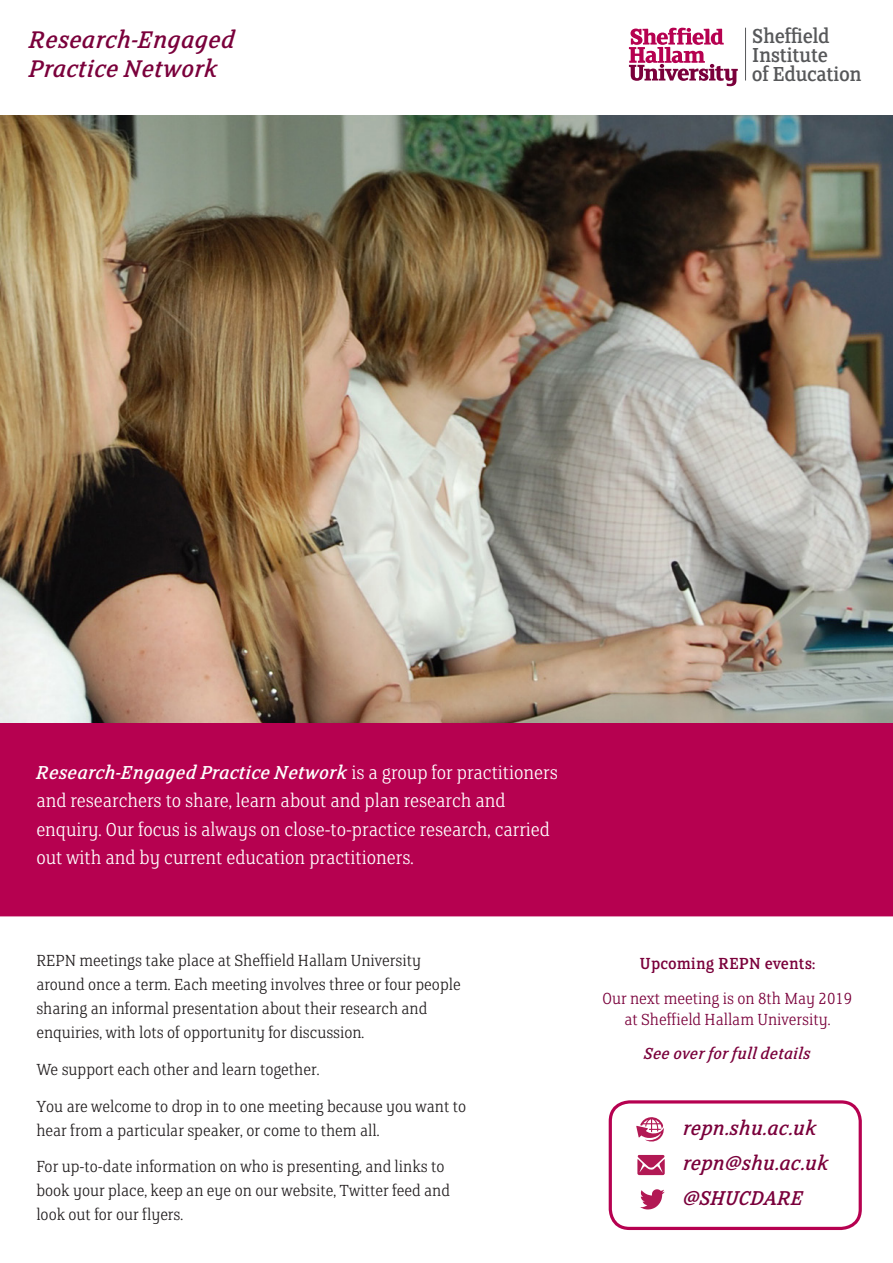
<style>
.page{position:relative;width:893px;height:1263px;background:#fff}
.page>*{position:absolute;margin:0;border:0;box-sizing:border-box;transform-origin:0 0}
.t1{font:italic 27px/28.5px "FS Clerkenwell";color:#7a003b}
.t2{font:22.8px/18.6px "FS Clerkenwell";letter-spacing:-.025em;color:#57585a}
.t3{font:italic 22.5px "FS Clerkenwell";color:#7a003b}
.t4{font:300 21px/28.5px "FS Clerkenwell";color:#fff}
.t5{font:300 18px/24px "FS Clerkenwell";color:#231f20}
.t6{font:300 18px/21.6px "FS Clerkenwell";color:#7a003b;text-align:center}
.t7{font:italic 18px "FS Clerkenwell";color:#7a003b}
.t8{font:18px "FS Clerkenwell";color:#7a003b}
.s1{font-weight:400;font-style:italic}
</style>
<div class="page">
<div style="left:0;top:723px;width:893px;height:193px;background:#b60150"></div>
<svg style="left:629px;top:28px;width:109px;height:58px"></svg>
<hr style="left:745px;top:28px;width:1px;height:53px;background:#57585a">
<img style="left:0;top:115px;width:893px;height:608px">
<div style="left:609px;top:1100px;width:253px;height:130px;border:3px solid #b60150;border-radius:19px"></div>
<svg style="left:636px;top:1117px;width:28px;height:24px"></svg>
<svg style="left:637px;top:1155px;width:28px;height:20px"></svg>
<svg style="left:640px;top:1189px;width:25px;height:20px"></svg>
<p class="t1" style="left:29px;top:27px;width:208px">Research-Engaged<br>Practice Network</p>
<p class="t2" style="left:752px;top:28px;width:111px">Sheffield<br>Institute<br>of Education</p>
<p class="t4" style="left:36px;top:759px;width:523px"><span class="s1">Research-Engaged Practice Network</span> is a group for practitioners and researchers to share, learn about and plan research and enquiry. Our focus is always on close-to-practice research, carried out with and by current education practitioners.</p>
<p class="t5" style="left:36px;top:949px;width:426px">REPN meetings take place at Sheffield Hallam University around once a term. Each meeting involves three or four people sharing an informal presentation about their research and enquiries, with lots of opportunity for discussion.</p>
<p class="t5" style="left:36px;top:1058px;width:285px">We support each other and learn together.</p>
<p class="t5" style="left:36px;top:1095px;width:431px">You are welcome to drop in to one meeting because you want to hear from a particular speaker, or come to them all.</p>
<p class="t5" style="left:36px;top:1156px;width:415px">For up-to-date information on who is presenting, and links to book your place, keep an eye on our website, Twitter feed and look out for our flyers.</p>
<p class="t8" style="left:640px;top:955px;width:177px">Upcoming REPN events:</p>
<p class="t6" style="left:602px;top:988px;width:251px">Our next meeting is on 8th May 2019 at Sheffield Hallam University.</p>
<p class="t7" style="left:644px;top:1045px;width:168px">See over for full details</p>
<p class="t3" style="left:683px;top:1117px;width:135px">repn.shu.ac.uk</p>
<p class="t3" style="left:683px;top:1152px;width:147px">repn@shu.ac.uk</p>
<p class="t3" style="left:683px;top:1187px;width:122px">@SHUCDARE</p>
</div>
